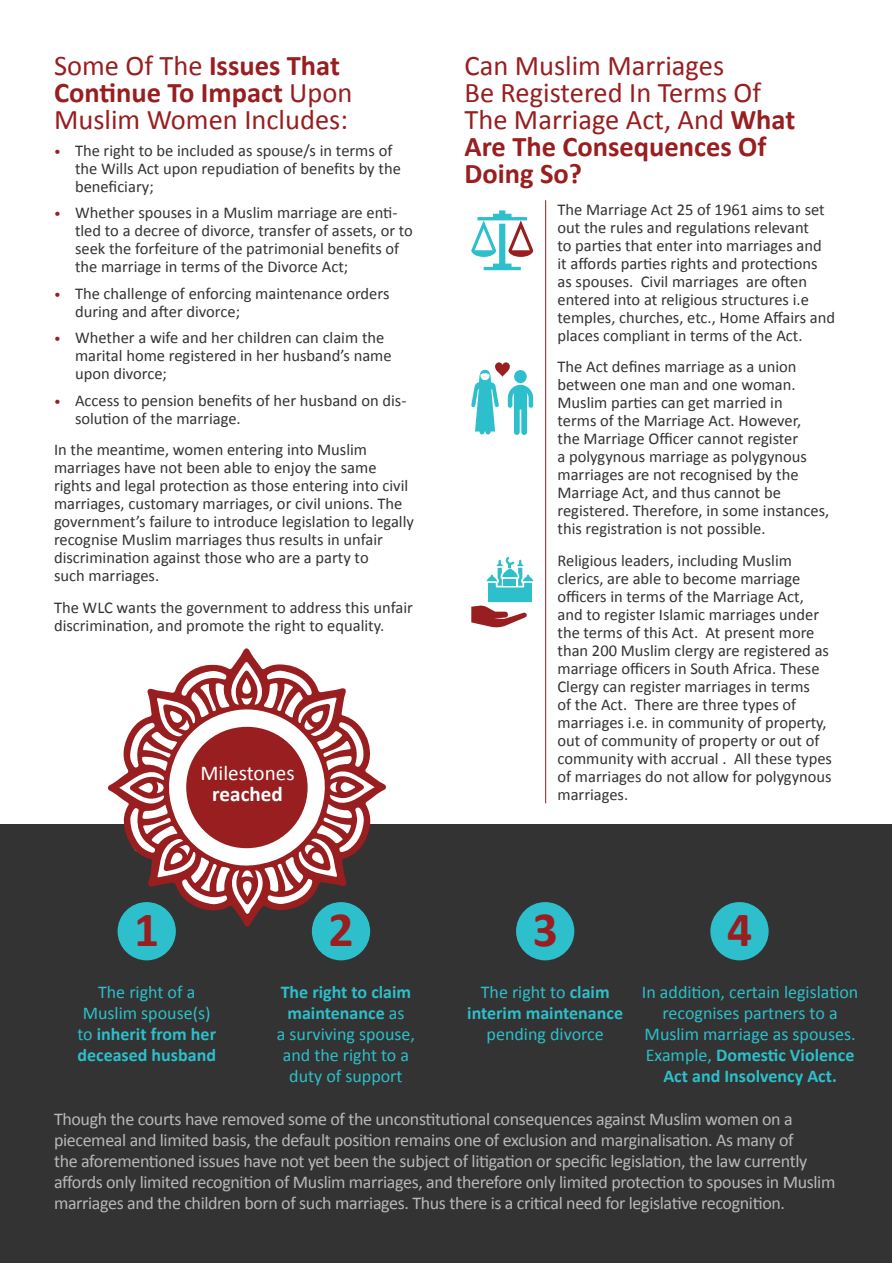
<style>
.page{position:relative;width:893px;height:1263px;background:#fff}
.page>*{position:absolute;margin:0;border:0;box-sizing:border-box;transform-origin:0 0}
.t1{font:700 49.5px "Calibri";color:#981e20}
.t2{font:28.5px/27px "Calibri";color:#981e20}
.t3{font:21.15px "Calibri";color:#fff}
.t4{font:700 21.15px "Calibri";color:#fff}
.Paragraph_Style_1{font:18px/21px "Calibri";letter-spacing:-.02em;color:#b8b8b8}
.t5{font:18px/21px "Calibri";color:#2dbfcb;text-align:center}
.t6{font:700 18px/21px "Calibri";color:#2dbfcb;text-align:center}
.t7{font:16.5px/18px "Calibri";color:#323332}
.s1{font-weight:700}
.s2{font-size:13.5px;color:#981e20}
.s3{font-weight:400}
</style>
<div class="page">
<div style="left:1px;top:825px;width:891px;height:438px;background:#323332"></div>
<svg style="left:471px;top:210px;width:62px;height:60px"></svg>
<hr style="left:545px;top:200px;width:1px;height:603px;background:#981e20">
<div style="left:118px;top:902px;width:58px;height:58px;background:#2dbfcb;border-radius:50%"></div>
<div style="left:312px;top:902px;width:58px;height:58px;background:#2dbfcb;border-radius:50%"></div>
<div style="left:516px;top:902px;width:58px;height:58px;background:#2dbfcb;border-radius:50%"></div>
<div style="left:710px;top:902px;width:59px;height:58px;background:#2dbfcb;border-radius:50%"></div>
<svg style="left:107px;top:648px;width:279px;height:280px"></svg>
<div style="left:186px;top:727px;width:122px;height:121px;background:#981e20;border-radius:50%"></div>
<svg style="left:471px;top:362px;width:62px;height:73px"></svg>
<svg style="left:471px;top:557px;width:62px;height:71px"></svg>
<p class="t2" style="left:54px;top:51px;width:300px">Some Of The <span class="s1">Issues That<br>Continue To Impact</span> Upon<br>Muslim Women Includes:</p>
<p class="t7" style="left:75px;top:141px;width:327px;text-indent:-21px"><span class="s2">•</span> The right to be included as spouse/s in terms of the Wills Act upon repudiation of benefits by the beneficiary;</p>
<p class="t7" style="left:75px;top:203px;width:339px;text-indent:-21px"><span class="s2">•</span> Whether spouses in a Muslim marriage are enti&shy;tled to a decree of divorce, transfer of assets, or to seek the forfeiture of the patrimonial benefits of the marriage in terms of the Divorce Act;</p>
<p class="t7" style="left:75px;top:284px;width:316px;text-indent:-21px"><span class="s2">•</span> The challenge of enforcing maintenance orders during and after divorce;</p>
<p class="t7" style="left:75px;top:328px;width:318px;text-indent:-21px"><span class="s2">•</span> Whether a wife and her children can claim the marital home registered in her husband’s name upon divorce;</p>
<p class="t7" style="left:75px;top:391px;width:333px;text-indent:-21px"><span class="s2">•</span> Access to pension benefits of her husband on dis&shy;solution of the marriage.</p>
<p class="t7" style="left:54px;top:440px;width:361px">In the meantime, women entering into Muslim marriages have not been able to enjoy the same rights and legal protection as those entering into civil marriages, customary marriages, or civil unions. The government’s failure to introduce legislation to legally recognise Muslim marriages thus results in unfair discrimination against those who are a party to<br>such marriages.</p>
<p class="t7" style="left:54px;top:598px;width:360px">The WLC wants the government to address this unfair discrimination, and promote the right to equality.</p>
<p class="t3" style="left:200px;top:760px;width:96px">Milestones</p>
<p class="t4" style="left:212px;top:780px;width:72px">reached</p>
<p class="t1" style="left:134px;top:899px;width:27px">1</p>
<p class="t6" style="left:77px;top:980px;width:140px"><span class="s3">The right of a<br>Muslim spouse(s) to</span> inherit from her deceased husband</p>
<p class="t1" style="left:329px;top:899px;width:27px">2</p>
<p class="t5" style="left:277px;top:980px;width:140px"><span class="s1">The right to claim maintenance</span> as<br>a surviving spouse, and the right to a duty of support</p>
<p class="t2" style="left:464px;top:51px;width:332px">Can Muslim Marriages<br>Be Registered In Terms Of<br>The Marriage Act, And <span class="s1">What<br>Are The Consequences Of<br>Doing So?</span></p>
<p class="t7" style="left:557px;top:200px;width:279px">The Marriage Act 25 of 1961 aims to set out the rules and regulations relevant<br>to parties that enter into marriages and it affords parties rights and protections as spouses. Civil marriages are often entered into at religious structures i.e temples, churches, etc., Home Affairs and places compliant in terms of the Act.</p>
<p class="t7" style="left:557px;top:357px;width:273px">The Act defines marriage as a union between one man and one woman.<br>Muslim parties can get married in<br>terms of the Marriage Act. However,<br>the Marriage Officer cannot register<br>a polygynous marriage as polygynous marriages are not recognised by the Marriage Act, and thus cannot be registered. Therefore, in some instances, this registration is not possible.</p>
<p class="t7" style="left:557px;top:551px;width:276px">Religious leaders, including Muslim clerics, are able to become marriage officers in terms of the Marriage Act, and to register Islamic marriages under the terms of this Act. At present more than 200 Muslim clergy are registered as marriage officers in South Africa. These Clergy can register marriages in terms<br>of the Act. There are three types of marriages i.e. in community of property, out of community of property or out of community with accrual . All these types of marriages do not allow for polygynous marriages.</p>
<p class="t1" style="left:533px;top:899px;width:27px">3</p>
<p class="t5" style="left:467px;top:980px;width:157px">The right to <span class="s1">claim interim maintenance </span>pending divorce</p>
<p class="t1" style="left:727px;top:899px;width:27px">4</p>
<p class="t5" style="left:642px;top:980px;width:218px">In addition, certain legislation recognises partners to a<br>Muslim marriage as spouses.<br>Example, <span class="s1">Domestic Violence<br>Act and Insolvency Act.</span></p>
<p class="Paragraph_Style_1" style="left:54px;top:1107px;width:783px">Though the courts have removed some of the unconstitutional consequences against Muslim women on a piecemeal and limited basis, the default position remains one of exclusion and marginalisation. As many of<br>the aforementioned issues have not yet been the subject of litigation or specific legislation, the law currently affords only limited recognition of Muslim marriages, and therefore only limited protection to spouses in Muslim marriages and the children born of such marriages. Thus there is a critical need for legislative recognition.</p>
</div>
